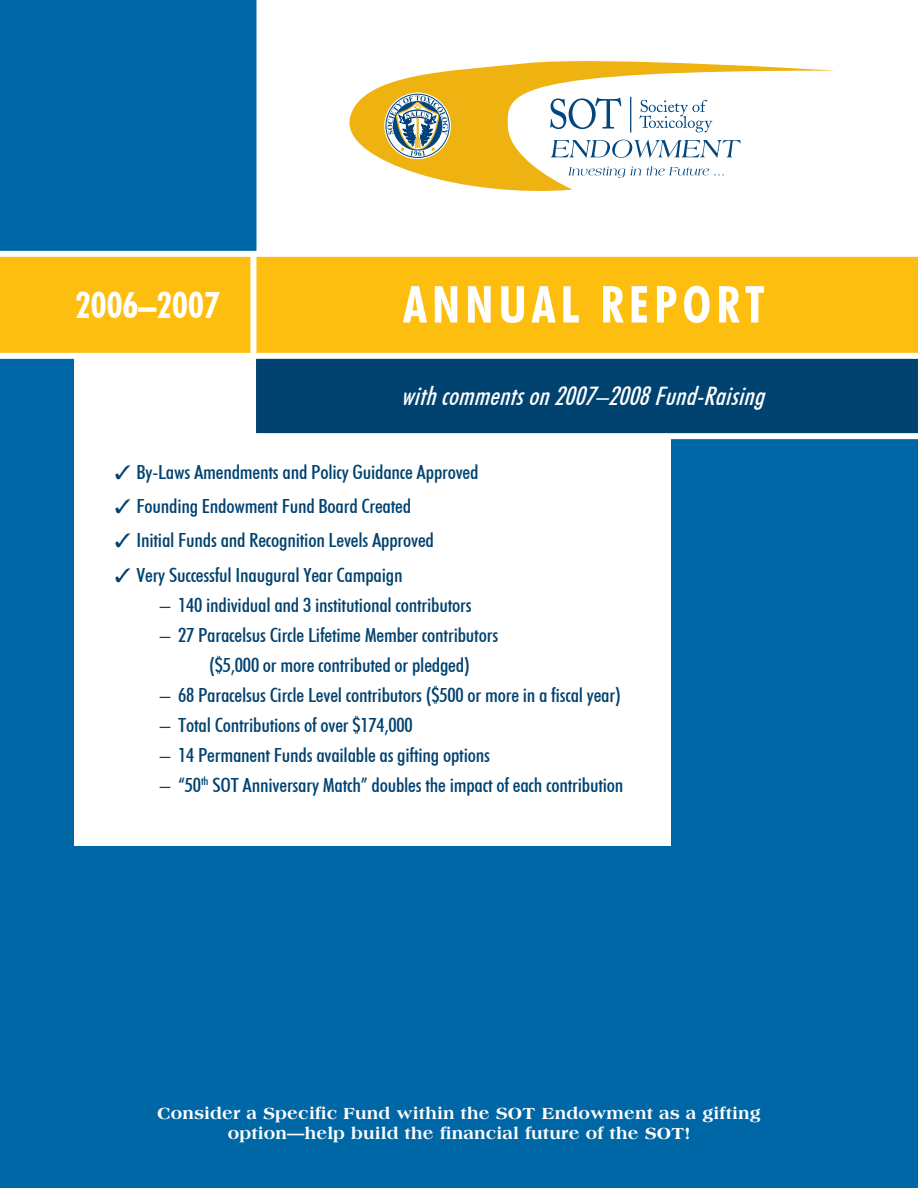
<style>
.page{position:relative;width:918px;height:1188px;background:#0067a6}
.page>*{position:absolute;margin:0;border:0;box-sizing:border-box;transform-origin:0 0}
.t1{font:700 condensed 51px "Futura BT";letter-spacing:.1em;color:#fff}
.t2{font:700 condensed 36px "Futura BT";color:#fff}
.t3{font:italic 500 condensed 25.5px "Futura BT";color:#fff}
.t4{font:500 condensed 19.5px/30px "Futura BT";letter-spacing:-.01em;color:#004270;scale:1.1 1}
.t5{font:800 17.25px/19.5px "Americana";letter-spacing:.01em;color:#fff;text-align:center}
</style>
<div class="page">
<div style="left:74px;top:341px;width:596px;height:505px;background:#fff"></div>
<svg style="left:256px;top:359px;width:662px;height:80px;background:#124f7a"></svg>
<svg style="left:256px;top:0;width:662px;height:251px"></svg>
<svg style="left:0;top:251px;width:918px;height:108px;background:#fdc52a"></svg>
<div style="left:250px;top:254px;width:6px;height:102px;background:#fff"></div>
<h2 class="t2" style="left:75px;top:284px;width:146px">2006–2007</h2>
<h1 class="t1" style="left:403px;top:273px;width:363px">ANNUAL REPORT</h1>
<h3 class="t3" style="left:401px;top:380px;width:373px">withcommentson2007–2008Fund-Raising</h3>
<p class="t4" style="left:115px;top:457px;width:332px">✓ By-Laws Amendments and Policy Guidance Approved</p>
<p class="t4" style="left:115px;top:491px;width:271px">✓ Founding Endowment Fund Board Created</p>
<p class="t4" style="left:115px;top:525px;width:292px">✓ Initial Funds and Recognition Levels Approved</p>
<p class="t4" style="left:115px;top:560px;width:263px">✓ Very Successful Inaugural Year Campaign</p>
<p class="t4" style="left:160px;top:590px;width:285px">– 140 individual and 3 institutional contributors</p>
<p class="t4" style="left:209px;top:620px;width:264px;text-indent:-50px">– 27 Paracelsus Circle Lifetime Member contributors ($5,000 or more contributed or pledged)</p>
<p class="t4" style="left:160px;top:680px;width:421px">– 68 Paracelsus Circle Level contributors ($500 or more in a fiscal year)</p>
<p class="t4" style="left:160px;top:710px;width:232px">– Total Contributions of over $174,000</p>
<p class="t4" style="left:160px;top:740px;width:302px">– 14 Permanent Funds available as gifting options</p>
<p class="t4" style="left:160px;top:770px;width:423px">– “50<sup>th</sup> SOT Anniversary Match” doubles the impact of each contribution</p>
<p class="t5" style="left:157px;top:1103px;width:605px">Consider a Specific Fund within the SOT Endowment as a gifting option—help build the financial future of the SOT!</p>
</div>
